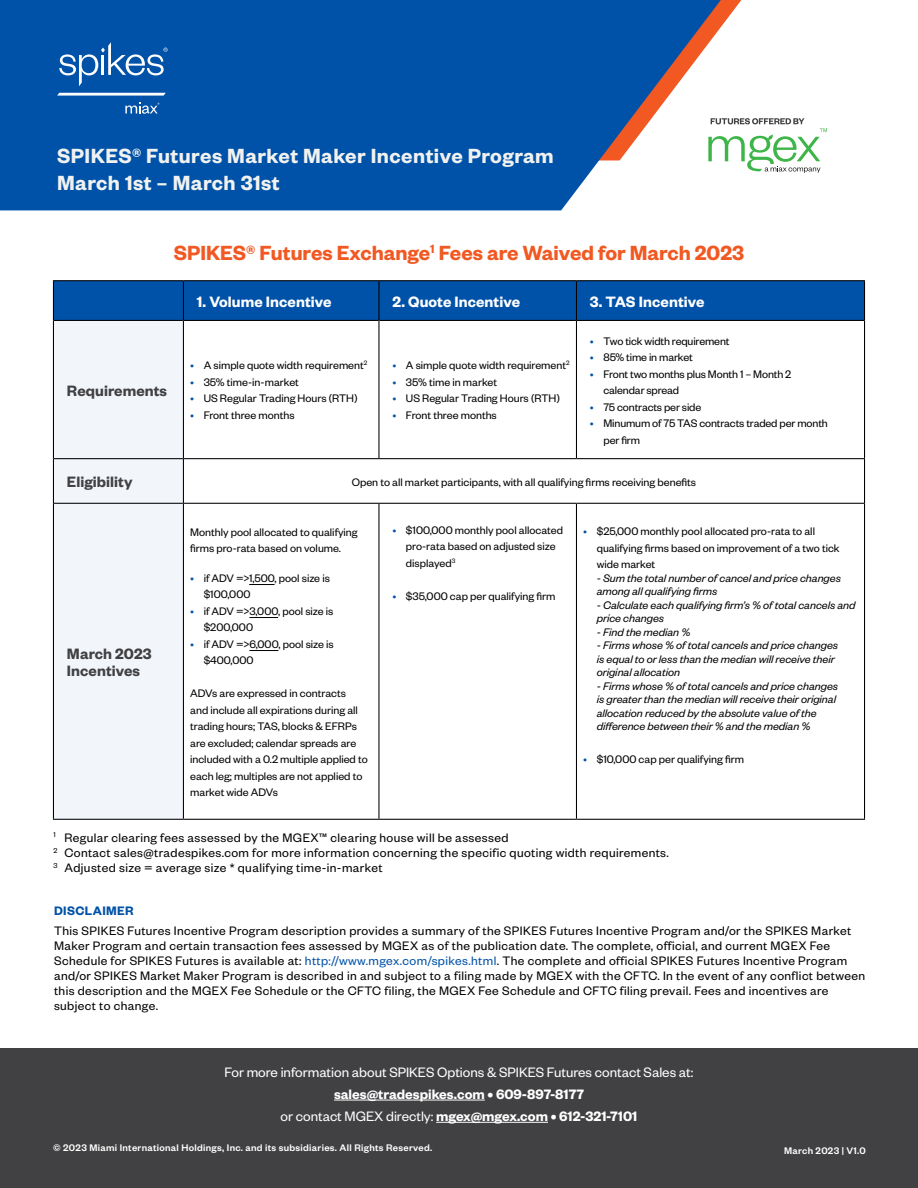
<style>
.page{position:relative;width:918px;height:1188px;background:#fff}
.page>*{position:absolute;margin:0;border:0;box-sizing:border-box;transform-origin:0 0}
.t1{font:600 22.5px/27px "Founders Grotesk";letter-spacing:.02em;color:#f1f2f0}
.t2{font:600 22.5px "Founders Grotesk";color:#f15822}
.t3{font:600 16.5px "Founders Grotesk";letter-spacing:.005em;color:#fff}
.t4{font:600 16.5px/17px "Founders Grotesk";letter-spacing:.005em;color:#414042}
.t5{font:600 15px/22.2px "Founders Grotesk";color:#fff;text-align:center}
.t6{font:15px "Founders Grotesk";color:#fff}
.t7{font:13.5px/15px "Founders Grotesk";letter-spacing:.03em;color:#000}
.t8{font:600 13.5px "Founders Grotesk";letter-spacing:.03em;color:#0052a8}
.t9{font:12px/16.5px "Founders Grotesk";color:#000}
.t10{font:italic 12px/13.5px "Founders Grotesk";color:#000}
.t11{font:500 10.5px "Founders Grotesk";letter-spacing:.03em;color:#fff}
.s1{color:#0052a8}
.s2{font-weight:400}
</style>
<div class="page">
<div style="left:0;top:1048px;width:918px;height:140px;background:#414042"></div>
<svg style="left:0;top:0;width:721px;height:210px;background:#1c62ae"></svg>
<svg style="left:57px;top:93px;width:109px;height:3px"></svg>
<svg style="left:59px;top:42px;width:109px;height:44px;background:#2e71b7"></svg>
<svg style="left:125px;top:103px;width:34px;height:11px"></svg>
<svg style="left:708px;top:118px;width:119px;height:55px"></svg>
<div style="left:54px;top:281px;width:810px;height:39px;background:#0052a8"></div>
<div style="left:54px;top:321px;width:129px;height:498px;background:#f2f6fb"></div>
<hr style="left:54px;top:320px;width:129px;height:1px;background:#000">
<hr style="left:184px;top:320px;width:194px;height:1px;background:#000">
<hr style="left:379px;top:320px;width:197px;height:1px;background:#000">
<hr style="left:577px;top:320px;width:287px;height:1px;background:#000">
<hr style="left:54px;top:458px;width:129px;height:1px;background:#000">
<hr style="left:184px;top:458px;width:195px;height:1px;background:#000">
<hr style="left:379px;top:458px;width:197px;height:1px;background:#000">
<hr style="left:576px;top:458px;width:288px;height:1px;background:#000">
<hr style="left:54px;top:503px;width:129px;height:1px;background:#000">
<hr style="left:184px;top:503px;width:195px;height:1px;background:#000">
<hr style="left:379px;top:503px;width:197px;height:1px;background:#000">
<hr style="left:576px;top:503px;width:288px;height:1px;background:#000">
<hr style="left:53px;top:819px;width:130px;height:1px;background:#000">
<hr style="left:183px;top:819px;width:196px;height:1px;background:#000">
<hr style="left:379px;top:819px;width:197px;height:1px;background:#000">
<hr style="left:576px;top:819px;width:289px;height:1px;background:#000">
<hr style="left:53px;top:280px;width:130px;height:1px;background:#000">
<hr style="left:53px;top:281px;width:1px;height:39px;background:#000">
<hr style="left:183px;top:280px;width:196px;height:1px;background:#000">
<hr style="left:379px;top:280px;width:197px;height:1px;background:#000">
<hr style="left:576px;top:280px;width:289px;height:1px;background:#000">
<hr style="left:576px;top:281px;width:1px;height:39px;background:#000">
<hr style="left:864px;top:281px;width:1px;height:39px;background:#000">
<hr style="left:53px;top:320px;width:1px;height:139px;background:#000">
<hr style="left:576px;top:320px;width:1px;height:138px;background:#000">
<hr style="left:864px;top:320px;width:1px;height:139px;background:#000">
<hr style="left:53px;top:459px;width:1px;height:44px;background:#000">
<hr style="left:864px;top:459px;width:1px;height:44px;background:#000">
<hr style="left:53px;top:503px;width:1px;height:316px;background:#000">
<hr style="left:864px;top:503px;width:1px;height:316px;background:#000">
<hr style="left:183px;top:281px;width:1px;height:39px;background:#000">
<hr style="left:378px;top:281px;width:1px;height:39px;background:#000">
<hr style="left:183px;top:320px;width:1px;height:139px;background:#000">
<hr style="left:378px;top:320px;width:1px;height:138px;background:#000">
<hr style="left:183px;top:459px;width:1px;height:44px;background:#000">
<hr style="left:183px;top:503px;width:1px;height:316px;background:#000">
<hr style="left:378px;top:504px;width:1px;height:315px;background:#000">
<hr style="left:576px;top:504px;width:1px;height:315px;background:#000">
<svg style="left:249px;top:584px;width:26px;height:1px"></svg>
<svg style="left:249px;top:617px;width:29px;height:1px"></svg>
<svg style="left:249px;top:650px;width:29px;height:1px"></svg>
<hr style="left:334px;top:1100px;width:151px;height:1px;background:#fff">
<hr style="left:436px;top:1122px;width:112px;height:1px;background:#fff">
<h1 class="t1" style="left:57px;top:141px;width:498px">SPIKES® Futures Market Maker Incentive Program<br>March 1st – March 31st</h1>
<h1 class="t2" style="left:174px;top:239px;width:572px">SPIKES® Futures Exchange<sup>1</sup> Fees are Waived for March 2023</h1>
<h2 class="t4" style="left:67px;top:381px;width:102px">Requirements</h2>
<h2 class="t3" style="left:197px;top:291px;width:136px">1. Volume Incentive</h2>
<h2 class="t3" style="left:392px;top:291px;width:129px">2. Quote Incentive</h2>
<h2 class="t3" style="left:590px;top:291px;width:116px">3. TAS Incentive</h2>
<p class="t9" style="left:190px;top:357px;width:179px"><span class="s1">•</span> A simple quote width requirement<sup>2</sup></p>
<p class="t9" style="left:190px;top:373px;width:110px"><span class="s1">•</span> 35% time-in-market</p>
<p class="t9" style="left:190px;top:390px;width:169px"><span class="s1">•</span> US Regular Trading Hours (RTH)</p>
<p class="t9" style="left:190px;top:406px;width:106px"><span class="s1">•</span> Front three months</p>
<p class="t9" style="left:392px;top:357px;width:179px"><span class="s1">•</span> A simple quote width requirement<sup>2</sup></p>
<p class="t9" style="left:392px;top:373px;width:106px"><span class="s1">•</span> 35% time in market</p>
<p class="t9" style="left:392px;top:390px;width:169px"><span class="s1">•</span> US Regular Trading Hours (RTH)</p>
<p class="t9" style="left:392px;top:406px;width:106px"><span class="s1">•</span> Front three months</p>
<p class="t9" style="left:590px;top:332px;width:141px"><span class="s1">•</span> Two tick width requirement</p>
<p class="t9" style="left:590px;top:348px;width:104px"><span class="s1">•</span> 85% time in market</p>
<p class="t9" style="left:603px;top:365px;width:189px;text-indent:-14px"><span class="s1">•</span> Front two months plus Month 1 – Month 2 calendar spread</p>
<p class="t9" style="left:590px;top:398px;width:113px"><span class="s1">•</span> 75 contracts per side</p>
<p class="t9" style="left:603px;top:414px;width:226px;text-indent:-14px"><span class="s1">•</span> Minumum of 75 TAS contracts traded per month per firm</p>
<h2 class="t4" style="left:67px;top:473px;width:67px">Eligibility</h2>
<p class="t9" style="left:352px;top:473px;width:346px">Open to all market participants, with all qualifying firms receiving benefits</p>
<h2 class="t4" style="left:67px;top:645px;width:86px">March 2023<br>Incentives</h2>
<p class="t9" style="left:190px;top:523px;width:169px">Monthly pool allocated to qualifying firms pro-rata based on volume.</p>
<p class="t9" style="left:204px;top:569px;width:128px;text-indent:-14px"><span class="s1">•</span> if ADV =&gt;1,500, pool size is $100,000</p>
<p class="t9" style="left:204px;top:602px;width:131px;text-indent:-14px"><span class="s1">•</span> if ADV =&gt;3,000, pool size is $200,000</p>
<p class="t9" style="left:204px;top:635px;width:132px;text-indent:-14px"><span class="s1">•</span> if ADV =&gt;6,000, pool size is $400,000</p>
<p class="t9" style="left:190px;top:684px;width:179px">ADVs are expressed in contracts<br>and include all expirations during all trading hours; TAS, blocks &amp; EFRPs are excluded; calendar spreads are included with a 0.2 multiple applied to each leg; multiples are not applied to market wide ADVs</p>
<p class="t9" style="left:406px;top:521px;width:159px;text-indent:-14px"><span class="s1">•</span> $100,000 monthly pool allocated pro-rata based on adjusted size displayed<sup>3</sup></p>
<p class="t9" style="left:392px;top:587px;width:165px"><span class="s1">•</span> $35,000 cap per qualifying firm</p>
<p class="t9" style="left:597px;top:523px;width:244px;text-indent:-14px"><span class="s1">•</span> $25,000 monthly pool allocated pro-rata to all qualifying firms based on improvement of a two tick wide market</p>
<p class="t10" style="left:597px;top:571px;width:246px">- Sum the total number of cancel and price changes among all qualifying firms</p>
<p class="t10" style="left:597px;top:598px;width:260px">- Calculate each qualifying firm’s % of total cancels and price changes</p>
<p class="t10" style="left:597px;top:625px;width:95px">- Find the median %</p>
<p class="t10" style="left:597px;top:638px;width:243px">- Firms whose % of total cancels and price changes is equal to or less than the median will receive their original allocation</p>
<p class="t10" style="left:597px;top:679px;width:243px">- Firms whose % of total cancels and price changes is greater than the median will receive their original allocation reduced by the absolute value of the difference between their % and the median %</p>
<p class="t9" style="left:583px;top:751px;width:162px"><span class="s1">•</span> $10,000 cap per qualifying firm</p>
<p class="t7" style="left:54px;top:829px;width:617px"><sup>1</sup> Regular clearing fees assessed by the MGEX™ clearing house will be assessed<br><sup>2</sup> Contact sales@tradespikes.com for more information concerning the specific quoting width requirements.<br><sup>3</sup> Adjusted size = average size * qualifying time-in-market</p>
<p class="t8" style="left:54px;top:902px;width:81px">DISCLAIMER</p>
<p class="t7" style="left:54px;top:922px;width:813px">This SPIKES Futures Incentive Program description provides a summary of the SPIKES Futures Incentive Program and/or the SPIKES Market Maker Program and certain transaction fees assessed by MGEX as of the publication date. The complete, official, and current MGEX Fee Schedule for SPIKES Futures is available at: <span class="s1">http://www.mgex.com/spikes.html</span>. The complete and official SPIKES Futures Incentive Program and/or SPIKES Market Maker Program is described in and subject to a filing made by MGEX with the CFTC. In the event of any conflict between this description and the MGEX Fee Schedule or the CFTC filing, the MGEX Fee Schedule and CFTC filing prevail. Fees and incentives are subject to change.</p>
<p class="t6" style="left:224px;top:1063px;width:471px">For more information about SPIKES Options &amp; SPIKES Futures contact Sales at:</p>
<p class="t5" style="left:281px;top:1082px;width:358px">sales@tradespikes.com • 609-897-8177<br><span class="s2">or contact MGEX directly:</span> mgex@mgex.com • 612-321-7101</p>
<p class="t11" style="left:53px;top:1141px;width:381px">© 2023 Miami International Holdings, Inc. and its subsidiaries. All Rights Reserved.</p>
<p class="t11" style="left:784px;top:1144px;width:83px">March 2023 | V1.0</p>
</div>
